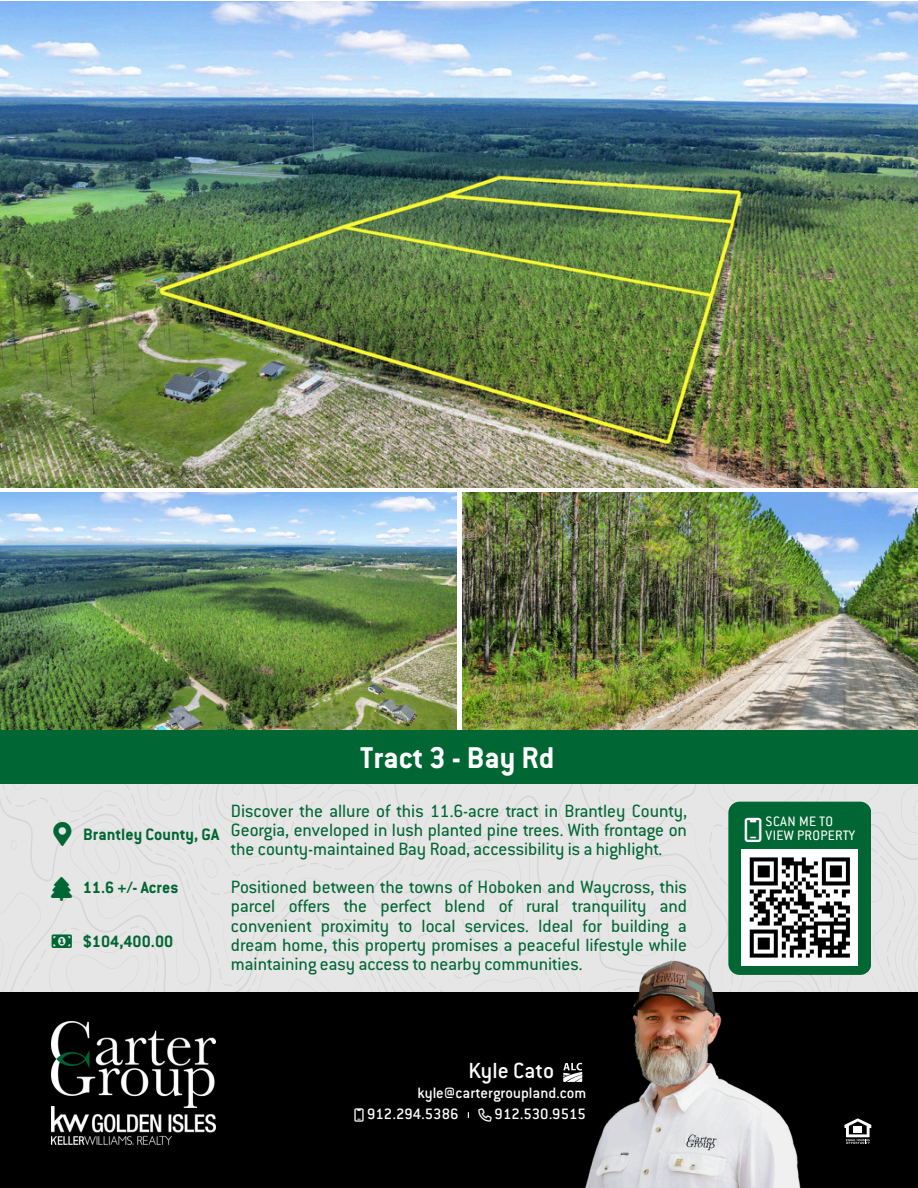
<style>
.page{position:relative;width:918px;height:1188px;background:#fff}
.page>*{position:absolute;margin:0;border:0;box-sizing:border-box;transform-origin:0 0}
.t1{font:700 33px "Conduit ITC";color:#fff}
.t2{font:500 24px "Conduit ITC";color:#fff}
.t3{font:19.5px/19.2px "Conduit ITC";color:#063;text-align:justify}
.t4{font:700 18px "Conduit ITC";color:#063}
.t5{font:500 16.5px "Conduit ITC";color:#fff}
.t6{font:15px/13.5px "Conduit ITC";letter-spacing:.025em;color:#fff}
</style>
<div class="page">
<img style="left:0;top:1px;width:918px;height:486px">
<img style="left:0;top:493px;width:457px;height:238px">
<img style="left:462px;top:493px;width:456px;height:238px">
<div style="left:0;top:731px;width:918px;height:53px;background:#063"></div>
<div style="left:0;top:993px;width:918px;height:195px;background:#000"></div>
<img style="left:51px;top:1022px;width:164px;height:122px">
<svg style="left:857px;top:1118px;width:14px;height:26px"></svg>
<img style="left:563px;top:1011px;width:294px;height:177px">
<svg style="left:0;top:784px;width:918px;height:227px;background:#c0c5c2"></svg>
<h2 class="t4" style="left:83px;top:824px;width:137px">Brantley County, GA</h2>
<p class="t4" style="left:83px;top:877px;width:97px">11.6 +/- Acres</p>
<p class="t4" style="left:83px;top:930px;width:92px">$104,400.00</p>
<h1 class="t1" style="left:360px;top:737px;width:196px">Tract 3 - Bay Rd</h1>
<p class="t3" style="left:231px;top:801px;width:458px">Discover the allure of this 11.6-acre tract in Brantley County, Georgia, enveloped in lush planted pine trees. With frontage on the county-maintained Bay Road, accessibility is a highlight.</p>
<p class="t3" style="left:231px;top:877px;width:458px">Positioned between the towns of Hoboken and Waycross, this parcel offers the perfect blend of rural tranquility and convenient proximity to local services. Ideal for building a dream home, this property promises a peaceful lifestyle while maintaining easy access to nearby communities.</p>
<h3 class="t2" style="left:468px;top:1056px;width:87px">Kyle Cato</h3>
<h3 class="t5" style="left:417px;top:1083px;width:171px">kyle@cartergroupland.com</h3>
<h3 class="t5" style="left:367px;top:1104px;width:93px">912.294.5386</h3>
<h4 class="t5" style="left:495px;top:1104px;width:93px">912.530.9515</h4>
<p class="t6" style="left:766px;top:814px;width:91px">SCAN ME TO<br>VIEW PROPERTY</p>
</div>
